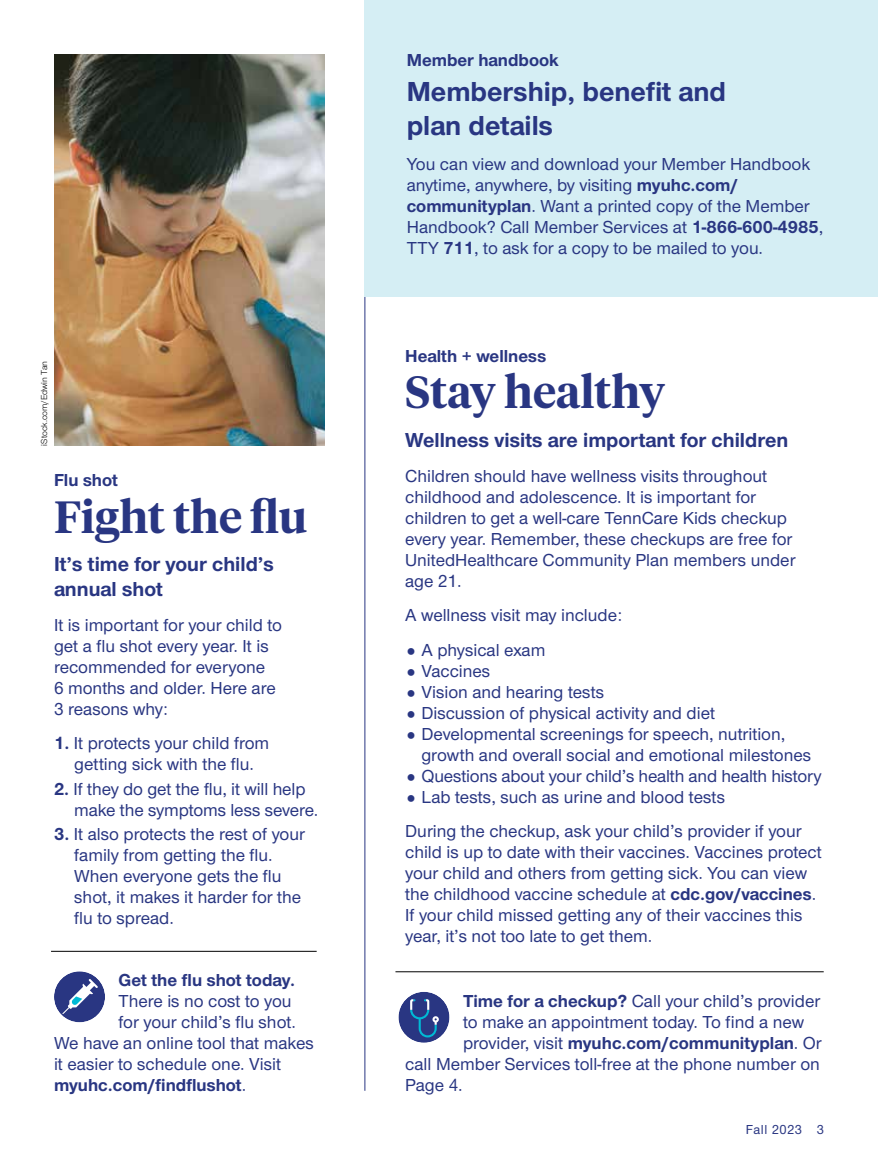
<style>
.page{position:relative;width:878px;height:1161px;background:#fff}
.page>*{position:absolute;margin:0;border:0;box-sizing:border-box;transform-origin:0 0}
.Hed_serif_secondary_AMC{font:600 45px "UHC Serif Headline";color:#293682}
.Hed_sans_secondary_AMC{font:700 28.5px/34.5px "UHC Sans";color:#293682}
.Deck_AMC{font:700 21px/25.2px "UHC Sans";color:#293682}
.Numbered_List_sans_AMC{font:500 18px/21px "UHC Sans";color:#293682}
.CTA_new_AMC{font:500 18px "UHC Sans";color:#293682}
.CTA_new_AMC-2{font:700 18px "UHC Sans";color:#293682}
.tag_category_AMC{font:700 18px "UHC Sans";color:#293682}
.t1{font:500 13.5px "UHC Sans";letter-spacing:.04em;color:#293682}
.Legal_language_AMC{font:9px "UHC Sans";color:#000}
.s1{font-weight:700}
.s2{font-weight:500}
</style>
<div class="page">
<hr style="left:51px;top:951px;width:266px;height:1px;background:#000">
<hr style="left:364px;top:54px;width:1px;height:1037px;background:#293682">
<div style="left:54px;top:971px;width:51px;height:51px;background:#293682;border-radius:50%"></div>
<svg style="left:62px;top:979px;width:36px;height:35px"></svg>
<div style="left:398px;top:992px;width:51px;height:51px;background:#293682;border-radius:50%"></div>
<svg style="left:410px;top:999px;width:29px;height:38px"></svg>
<img style="left:54px;top:54px;width:270px;height:392px">
<hr style="left:395px;top:972px;width:428px;height:1px;background:#000">
<div style="left:364px;top:0;width:514px;height:297px;background:#d5eef4"></div>
<p class="Legal_language_AMC" style="left:38px;top:446px;width:86px;rotate:-90deg">iStock.com/Edwin Tan</p>
<p class="tag_category_AMC" style="left:54px;top:468px;width:65px">Flu shot</p>
<p class="Hed_serif_secondary_AMC" style="left:54px;top:486px;width:255px">Fight the flu</p>
<p class="Deck_AMC" style="left:54px;top:551px;width:221px">It’s time for your child’s annual shot</p>
<p class="Numbered_List_sans_AMC" style="left:54px;top:614px;width:229px">It is important for your child to get a flu shot every year. It is recommended for everyone<br>6 months and older. Here are<br>3 reasons why:</p>
<p class="Numbered_List_sans_AMC" style="left:54px;top:732px;width:217px;text-align:center"><span class="s1">1.</span> It protects your child from getting sick with the flu.</p>
<p class="Numbered_List_sans_AMC" style="left:74px;top:777px;width:245px;text-indent:-20px"><span class="s1">2.</span> If they do get the flu, it will help make the symptoms less severe.</p>
<p class="Numbered_List_sans_AMC" style="left:74px;top:823px;width:232px;text-indent:-20px"><span class="s1">3.</span> It also protects the rest of your family from getting the flu.<br>When everyone gets the flu shot, it makes it harder for the flu to spread.</p>
<p class="CTA_new_AMC-2" style="left:119px;top:968px;width:178px">Get the flu shot today.</p>
<p class="CTA_new_AMC" style="left:119px;top:989px;width:175px">There is no cost to you</p>
<p class="CTA_new_AMC" style="left:119px;top:1010px;width:179px">for your child’s flu shot.</p>
<p class="CTA_new_AMC" style="left:54px;top:1031px;width:261px">We have an online tool that makes</p>
<p class="CTA_new_AMC" style="left:54px;top:1052px;width:229px">it easier to schedule one. Visit</p>
<p class="CTA_new_AMC-2" style="left:54px;top:1073px;width:194px">myuhc.com/findflushot<span class="s2">.</span></p>
<p class="tag_category_AMC" style="left:406px;top:48px;width:154px">Member handbook</p>
<p class="Hed_sans_secondary_AMC" style="left:406px;top:73px;width:321px">Membership, benefit and plan details</p>
<p class="Numbered_List_sans_AMC" style="left:406px;top:152px;width:418px">You can view and download your Member Handbook anytime, anywhere, by visiting <span class="s1">myuhc.com/ communityplan</span>. Want a printed copy of the Member Handbook? Call Member Services at <span class="s1">1-866-600-4985</span>, TTY <span class="s1">711</span>, to ask for a copy to be mailed to you.</p>
<p class="tag_category_AMC" style="left:405px;top:344px;width:142px">Health + wellness</p>
<p class="Hed_serif_secondary_AMC" style="left:405px;top:361px;width:261px">Stay healthy</p>
<p class="Deck_AMC" style="left:405px;top:427px;width:384px">Wellness visits are important for children</p>
<p class="Numbered_List_sans_AMC" style="left:405px;top:464px;width:392px">Children should have wellness visits throughout childhood and adolescence. It is important for children to get a well-care TennCare Kids checkup every year. Remember, these checkups are free for UnitedHealthcare Community Plan members under age 21.</p>
<p class="Numbered_List_sans_AMC" style="left:405px;top:604px;width:218px">A wellness visit may include:</p>
<p class="Numbered_List_sans_AMC" style="left:421px;top:638px;width:125px">A physical exam</p>
<p class="Numbered_List_sans_AMC" style="left:421px;top:659px;width:70px">Vaccines</p>
<p class="Numbered_List_sans_AMC" style="left:421px;top:680px;width:184px">Vision and hearing tests</p>
<p class="Numbered_List_sans_AMC" style="left:421px;top:701px;width:295px">Discussion of physical activity and diet</p>
<p class="Numbered_List_sans_AMC" style="left:421px;top:722px;width:391px">Developmental screenings for speech, nutrition, growth and overall social and emotional milestones</p>
<p class="Numbered_List_sans_AMC" style="left:421px;top:764px;width:401px">Questions about your child’s health and health history</p>
<p class="Numbered_List_sans_AMC" style="left:421px;top:785px;width:305px">Lab tests, such as urine and blood tests</p>
<p class="Numbered_List_sans_AMC" style="left:405px;top:820px;width:418px">During the checkup, ask your child’s provider if your child is up to date with their vaccines. Vaccines protect your child and others from getting sick. You can view the childhood vaccine schedule at <span class="s1">cdc.gov/vaccines</span>.<br>If your child missed getting any of their vaccines this year, it’s not too late to get them.</p>
<p class="CTA_new_AMC" style="left:463px;top:989px;width:359px"><span class="s1">Time for a checkup?</span> Call your child’s provider</p>
<p class="CTA_new_AMC" style="left:463px;top:1010px;width:342px">to make an appointment today. To find a new</p>
<p class="CTA_new_AMC-2" style="left:463px;top:1031px;width:360px"><span class="s2">provider, visit</span> myuhc.com/communityplan<span class="s2">. Or</span></p>
<p class="CTA_new_AMC" style="left:405px;top:1052px;width:416px">call Member Services toll-free at the phone number on</p>
<p class="CTA_new_AMC" style="left:405px;top:1073px;width:59px">Page 4.</p>
<p class="t1" style="left:745px;top:1120px;width:80px">Fall 2023 3</p>
</div>
